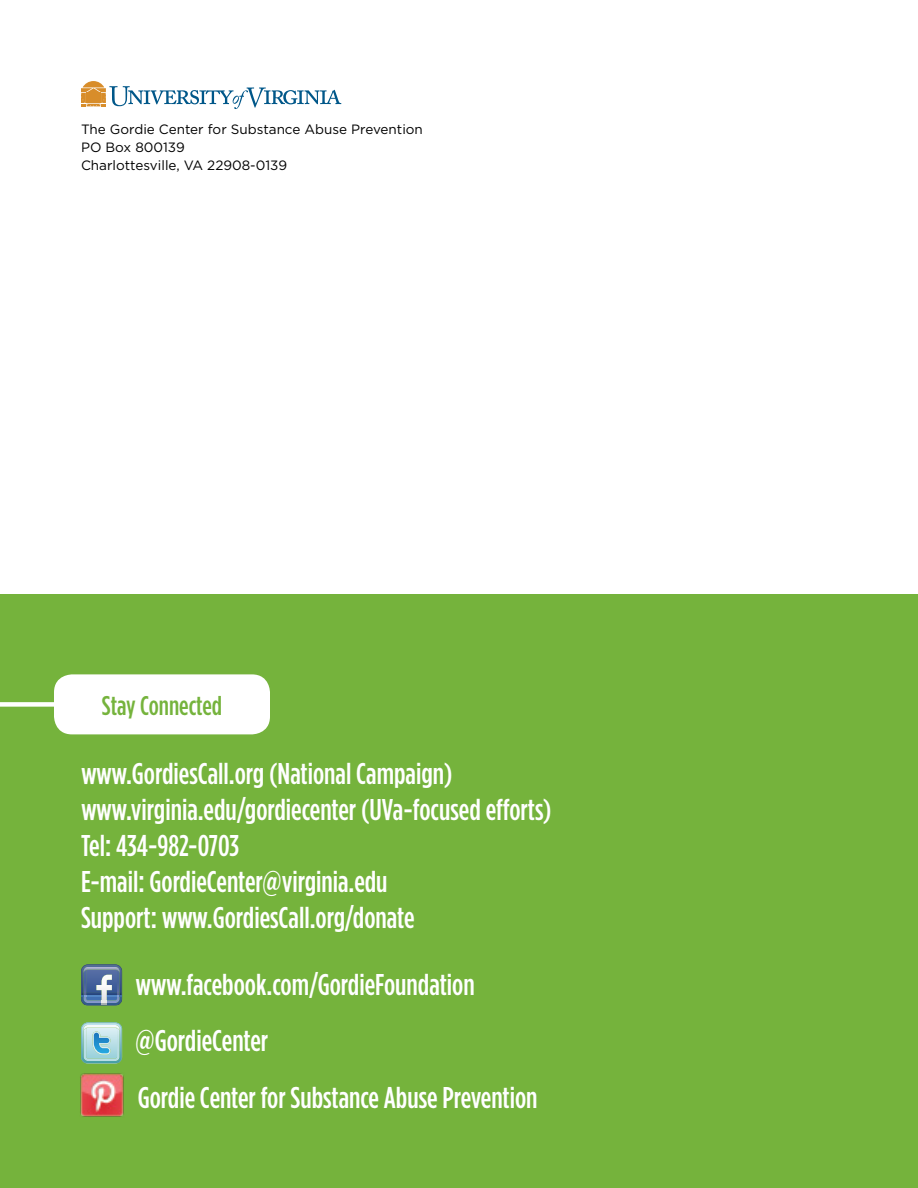
<style>
.page{position:relative;width:918px;height:1188px;background:#fff}
.page>*{position:absolute;margin:0;border:0;box-sizing:border-box;transform-origin:0 0}
.t1{font:500 30px/36px "Gotham Condensed";color:#fff}
.t2{font:500 27px "Gotham Condensed";color:#75b33c}
.t3{font:13.5px/18px "Gotham";color:#000}
</style>
<div class="page">
<div style="left:0;top:594px;width:918px;height:594px;background:#75b33c"></div>
<div style="left:0;top:702px;width:66px;height:5px;background:#fff"></div>
<div style="left:54px;top:674px;width:216px;height:60px;background:#fff;border-radius:18px"></div>
<svg style="left:81px;top:964px;width:41px;height:42px"></svg>
<img style="left:84px;top:967px;width:36px;height:7px">
<svg style="left:81px;top:1022px;width:41px;height:42px;background:#9dced3"></svg>
<svg style="left:81px;top:81px;width:260px;height:28px"></svg>
<img style="left:80px;top:1073px;width:44px;height:44px">
<p class="t3" style="left:81px;top:120px;width:343px">The Gordie Center for Substance Abuse Prevention<br>PO Box 800139<br>Charlottesville, VA 22908-0139</p>
<p class="t2" style="left:102px;top:690px;width:122px">Stay Connected</p>
<p class="t1" style="left:81px;top:755px;width:472px">www.GordiesCall.org (National Campaign) www.virginia.edu/gordiecenter (UVa-focused efforts)<br>Tel: 434-982-0703<br>E-mail: GordieCenter@virginia.edu<br>Support: www.GordiesCall.org/donate</p>
<p class="t1" style="left:136px;top:956px;width:403px;line-height:56.6px">www.facebook.com/GordieFoundation @GordieCenter<br>Gordie Center for Substance Abuse Prevention</p>
</div>
